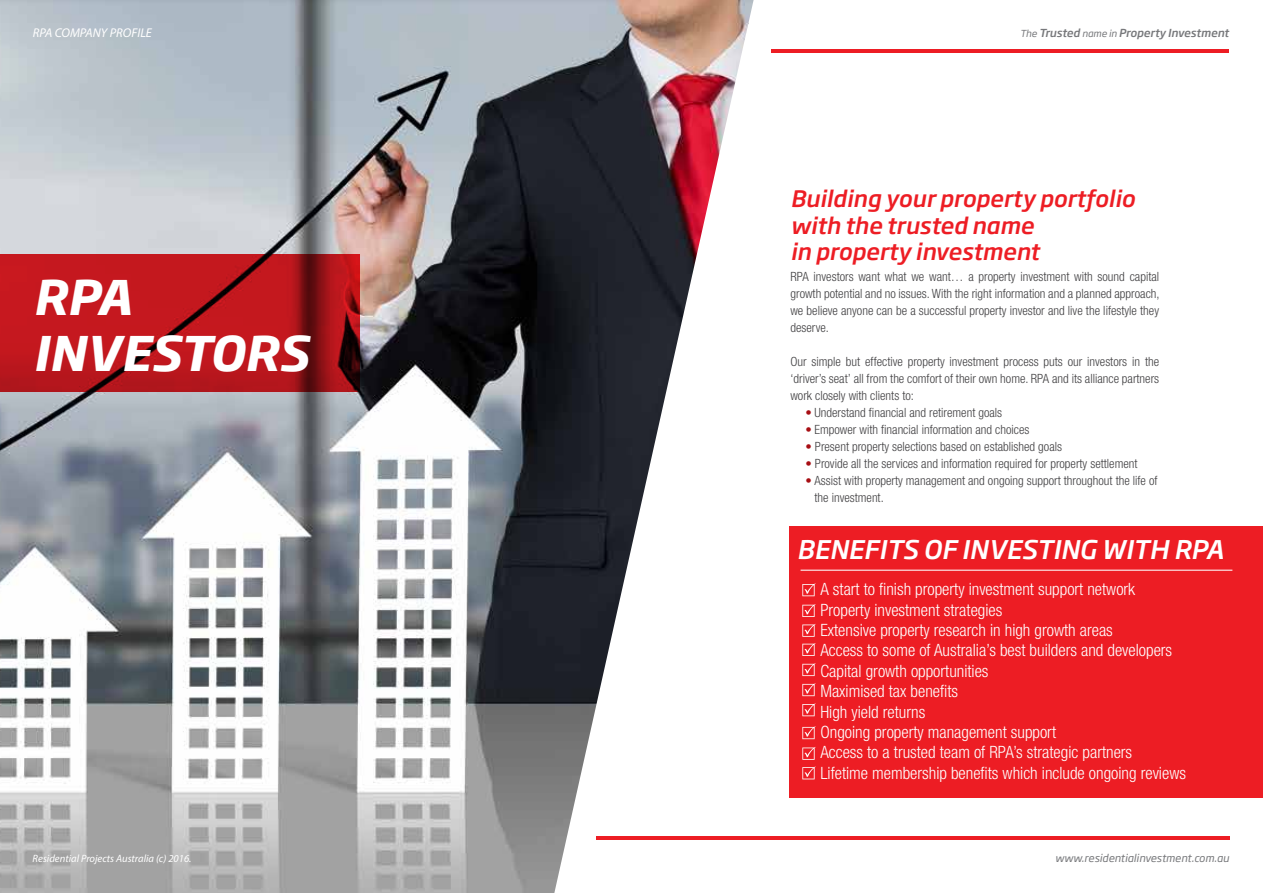
<style>
.page{position:relative;width:1263px;height:893px;background:#fff}
.page>*{position:absolute;margin:0;border:0;box-sizing:border-box;transform-origin:0 0}
.t1{font:italic 700 47.25px/55.8px "Soho Gothic Pro";color:#fff}
.t2{font:italic 500 25.5px "Soho Gothic Pro";color:#fff}
.t3{font:italic 500 22.35px/26.8px "Soho Gothic Pro";color:#ed1d24}
.t4{font:300 condensed 16.95px/20.4px "Helvetica Neue LT Pro";color:#fff}
.t5{font:300 condensed 12.75px/17px "Helvetica Neue LT Pro";color:#414042;text-align:justify}
.t6{font:italic 12.75px "Myriad Pro";color:#fff}
.t7{font:italic 500 10.95px "Soho Gothic Pro";color:#77787b}
.t8{font:italic 10.65px "Myriad Pro";color:#fff}
.t9{font:italic 10.65px "Soho Gothic Pro";color:#77787b}
.s1{font-weight:400;font-size:9.6px}
.s2{color:#a70e13}
</style>
<div class="page">
<img style="left:0;top:0;width:754px;height:893px">
<svg style="left:0;top:254px;width:360px;height:138px;fill:#c4181e"></svg>
<div style="left:790px;top:526px;width:473px;height:272px;background:#ed1d24"></div>
<hr style="left:800px;top:570px;width:432px;height:1px;background:#fff">
<svg style="left:802px;top:583px;width:13px;height:13px"></svg>
<svg style="left:802px;top:604px;width:13px;height:13px"></svg>
<svg style="left:802px;top:624px;width:13px;height:13px"></svg>
<svg style="left:802px;top:643px;width:13px;height:13px"></svg>
<svg style="left:802px;top:663px;width:13px;height:13px"></svg>
<svg style="left:802px;top:683px;width:13px;height:13px"></svg>
<svg style="left:802px;top:703px;width:13px;height:13px"></svg>
<svg style="left:802px;top:726px;width:13px;height:13px"></svg>
<svg style="left:802px;top:747px;width:13px;height:13px"></svg>
<svg style="left:802px;top:766px;width:13px;height:13px"></svg>
<hr style="left:771px;top:49px;width:458px;height:3px;background:#ed1d24">
<hr style="left:596px;top:836px;width:633px;height:3px;background:#ed1d24">
<p class="t6" style="left:33px;top:25px;width:120px">RPA COMPANY PROFILE</p>
<p class="t7" style="left:1020px;top:24px;width:210px"><span class="s1">The</span> Trusted <span class="s1">name in</span> Property Investment</p>
<h1 class="t1" style="left:33px;top:267px;width:277px">RPA<br>INVESTORS</h1>
<h3 class="t3" style="left:790px;top:184px;width:346px">Building your property portfolio with the trusted name<br>in property investment</h3>
<p class="t5" style="left:790px;top:268px;width:371px">RPA investors want what we want… a property investment with sound capital growth potential and no issues. With the right information and a planned approach, we believe anyone can be a successful property investor and live the lifestyle they deserve.</p>
<p class="t5" style="left:790px;top:353px;width:370px">Our simple but effective property investment process puts our investors in the ‘driver’s seat’ all from the comfort of their own home. RPA and its alliance partners work closely with clients to:</p>
<p class="t5" style="left:805px;top:404px;width:198px"><span class="s2">•</span> Understand financial and retirement goals</p>
<p class="t5" style="left:805px;top:421px;width:225px"><span class="s2">•</span> Empower with financial information and choices</p>
<p class="t5" style="left:805px;top:438px;width:258px"><span class="s2">•</span> Present property selections based on established goals</p>
<p class="t5" style="left:805px;top:455px;width:334px"><span class="s2">•</span> Provide all the services and information required for property settlement</p>
<p class="t5" style="left:814px;top:472px;width:345px;text-indent:-9px"><span class="s2">•</span> Assist with property management and ongoing support throughout the life of the investment.</p>
<h2 class="t2" style="left:797px;top:530px;width:428px">BENEFITS OF INVESTING WITH RPA</h2>
<p class="t4" style="left:820px;top:579px;width:367px">A start to finish property investment support network Property investment strategies<br>Extensive property research in high growth areas<br>Access to some of Australia’s best builders and developers Capital growth opportunities<br>Maximised tax benefits<br>High yield returns<br>Ongoing property management support<br>Access to a trusted team of RPA’s strategic partners<br>Lifetime membership benefits which include ongoing reviews</p>
<p class="t8" style="left:33px;top:851px;width:160px">Residential Projects Australia (c) 2016.</p>
<p class="t9" style="left:1055px;top:849px;width:175px">www.residentialinvestment.com.au</p>
</div>
